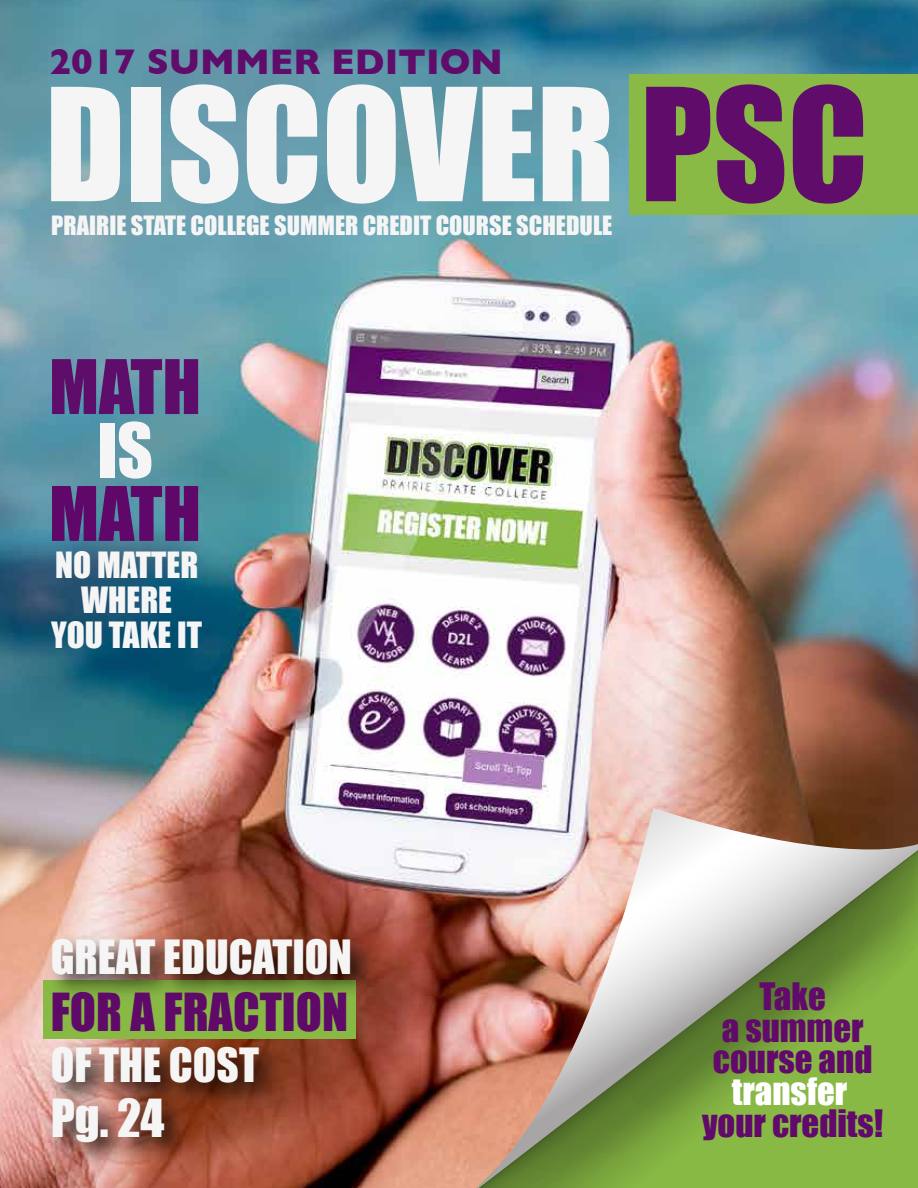
<style>
.page{position:relative;width:918px;height:1188px;background:#fff}
.page>*{position:absolute;margin:0;border:0;box-sizing:border-box;transform-origin:0 0}
.t1{font:144.75px "Impact";color:#f5f5f5}
.t2{font:69.45px "Impact";color:#5e0e6a}
.t3{font:69.45px "Impact";color:#60076a}
.t4{font:69.45px "Impact";color:#f5f5f5}
.t5{font:48.15px "Impact";color:#5f0969}
.t6{font:48.15px "Impact";color:#f5f5f5}
.t7{font:43.35px "Impact";color:#f5f5f5}
.t8{font:700 36.3px "Gill Sans";color:#600c6a}
.t9{font:34.8px/31.7px "Impact";color:#610a6b;text-align:center}
.t10{font:34.8px "Impact";color:#fff}
.t11{font:33.3px/34.8px "Impact";color:#f5f5f5;text-align:center}
.t12{font:24.45px "Impact";color:#f5f5f5}
.s1{color:#600c6a}
</style>
<div class="page">
<img style="left:0;top:0;width:918px;height:1188px">
<div style="left:629px;top:74px;width:289px;height:141px;background:#8aba46"></div>
<img style="left:39px;top:923px;width:347px;height:263px">
<svg style="left:465px;top:837px;width:12px;height:351px;background:#c68b7c"></svg>
<svg style="left:477px;top:808px;width:441px;height:380px;background:#a7ac7b"></svg>
<h3 class="t8" style="left:50px;top:41px;width:455px">2017 SUMMER EDITION</h3>
<h1 class="t1" style="left:45px;top:32px;width:824px">DISCOVER <span class="s1">PSC</span></h1>
<p class="t12" style="left:51px;top:206px;width:563px">PRAIRIE STATE COLLEGE SUMMER CREDIT COURSE SCHEDULE</p>
<h2 class="t2" style="left:49px;top:333px;width:153px">MATH</h2>
<h2 class="t4" style="left:97px;top:396px;width:57px">IS</h2>
<h2 class="t3" style="left:49px;top:460px;width:153px">MATH</h2>
<h3 class="t11" style="left:51px;top:547px;width:153px">NO MATTER<br>WHERE<br>YOU TAKE IT</h3>
<h3 class="t7" style="left:51px;top:923px;width:303px">GREAT EDUCATION</h3>
<h3 class="t5" style="left:51px;top:974px;width:299px">FOR A FRACTION</h3>
<h3 class="t7" style="left:51px;top:1032px;width:210px">OF THE COST</h3>
<h3 class="t6" style="left:51px;top:1081px;width:115px">Pg. 24</h3>
<h3 class="t9" style="left:713px;top:980px;width:161px">Take<br>a summer course and</h3>
<h3 class="t10" style="left:732px;top:1064px;width:117px">transfer</h3>
<h3 class="t9" style="left:702px;top:1106px;width:183px">your credits!</h3>
</div>
